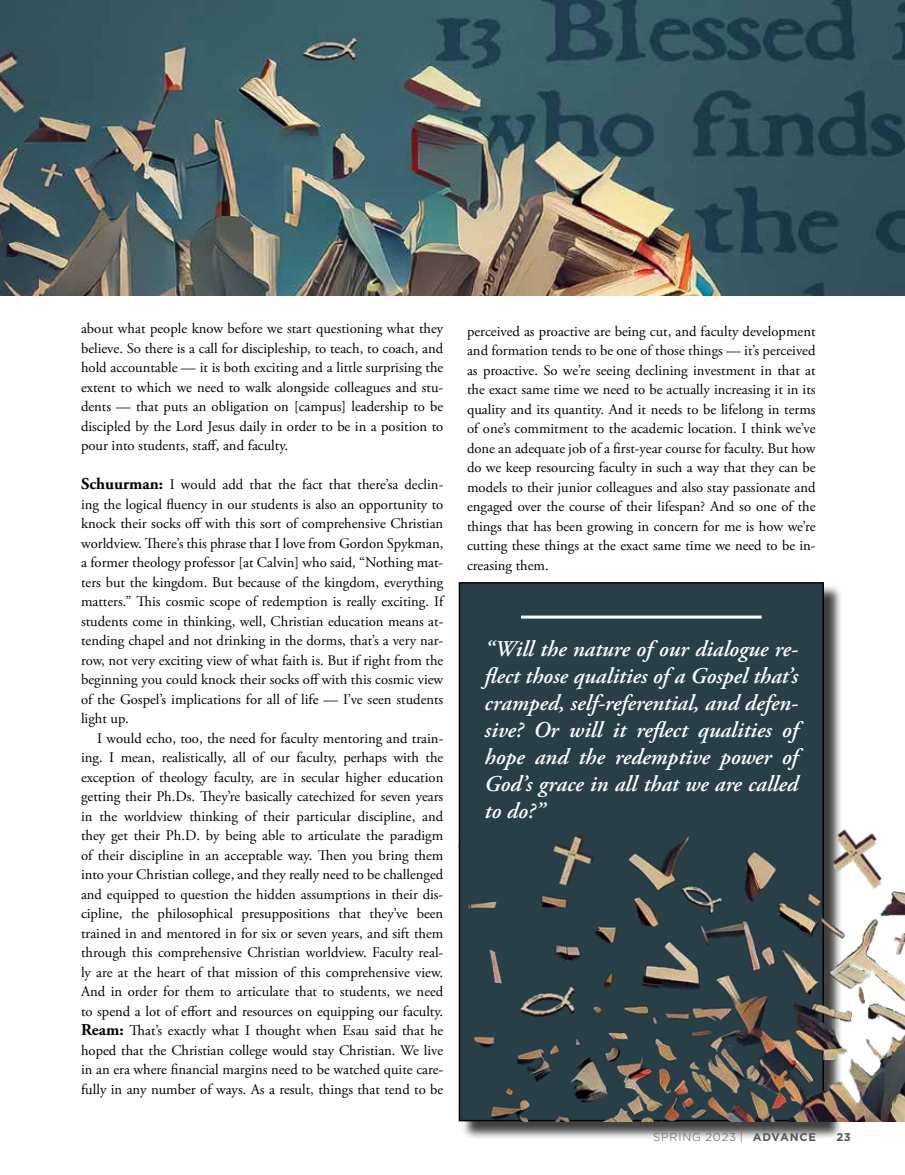
<style>
.page{position:relative;width:905px;height:1175px;background:#fff}
.page>*{position:absolute;margin:0;border:0;box-sizing:border-box;transform-origin:0 0}
.t1{font:italic 600 22.5px/27px "Adobe Garamond Pro";color:#fff;text-align:justify}
.t2{font:14.7px/19.5px "Adobe Garamond Pro";color:#000;text-align:justify}
.t3{font:300 11.25px "Gotham";letter-spacing:.075em;color:#58595b}
.t4{font:700 11.25px "Gotham";color:#58595b}
.s1{font-weight:700;font-size:16.5px}
.s2{font-weight:700}
</style>
<div class="page">
<img style="left:0;top:0;width:904px;height:296px">
<div style="left:461px;top:584px;width:381px;height:556px;background:#000;opacity:.75"></div>
<div style="left:459px;top:583px;width:364px;height:537px;background:#293f48"></div>
<img style="left:458px;top:801px;width:446px;height:320px">
<hr style="left:521px;top:615px;width:240px;height:3px;background:#fff">
<p class="t2" style="left:81px;top:319px;width:364px">about what people know before we start questioning what they believe. So there is a call for discipleship, to teach, to coach, and hold accountable — it is both exciting and a little surprising the extent to which we need to walk alongside colleagues and stu&shy;dents — that puts an obligation on [campus] leadership to be discipled by the Lord Jesus daily in order to be in a position to pour into students, staff, and faculty.</p>
<p class="t2" style="left:81px;top:475px;width:364px"><span class="s1">Schuurman:</span> I would add that the fact that there’sa declin&shy;ing the logical fluency in our students is also an opportunity to knock their socks off with this sort of comprehensive Christian worldview. There’s this phrase that I love from Gordon Spykman, a former theology professor [at Calvin] who said, “Nothing mat&shy;ters but the kingdom. But because of the kingdom, everything matters.” This cosmic scope of redemption is really exciting. If students come in thinking, well, Christian education means at&shy;tending chapel and not drinking in the dorms, that’s a very nar&shy;row, not very exciting view of what faith is. But if right from the beginning you could knock their socks off with this cosmic view of the Gospel’s implications for all of life — I’ve seen students light up.</p>
<p class="t2" style="left:81px;top:729px;width:364px;text-indent:16px">I would echo, too, the need for faculty mentoring and train&shy;ing. I mean, realistically, all of our faculty, perhaps with the exception of theology faculty, are in secular higher education getting their Ph.Ds. They’re basically catechized for seven years in the worldview thinking of their particular discipline, and they get their Ph.D. by being able to articulate the paradigm of their discipline in an acceptable way. Then you bring them into your Christian college, and they really need to be challenged and equipped to question the hidden assumptions in their dis&shy;cipline, the philosophical presuppositions that they’ve been trained in and mentored in for six or seven years, and sift them through this comprehensive Christian worldview. Faculty real&shy;ly are at the heart of that mission of this comprehensive view.<br>And in order for them to articulate that to students, we need to spend a lot of effort and resources on equipping our faculty.<br><span class="s1">Ream:</span> That’s exactly what I thought when Esau said that he hoped that the Christian college would stay Christian. We live in an era where financial margins need to be watched quite care&shy;fully in any number of ways. As a result, things that tend to be</p>
<p class="t2" style="left:467px;top:322px;width:350px">perceived as proactive are being cut, and faculty development and formation tends to be one of those things — it’s perceived as proactive. So we’re seeing declining investment in that at the exact same time we need to be actually increasing it in its quality and its quantity. And it needs to be lifelong in terms of one’s commitment to the academic location. I think we’ve done an adequate job of a first-year course for faculty. But how do we keep resourcing faculty in such a way that they can be models to their junior colleagues and also stay passionate and engaged over the course of their lifespan? And so one of the things that has been growing in concern for me is how we’re cutting these things at the exact same time we need to be in&shy;creasing them.</p>
<h1 class="t1" style="left:484px;top:636px;width:315px">“Will the nature of our dialogue re&shy;flect those qualities of a Gospel that’s cramped, self-referential, and defen&shy;sive? Or will it reflect qualities of hope and the redemptive power of God’s grace in all that we are called to do?”</h1>
<p class="t3" style="left:653px;top:1130px;width:164px">SPRING 2023 | <span class="s2">ADVANCE</span></p>
<p class="t4" style="left:836px;top:1129px;width:16px">23</p>
</div>
